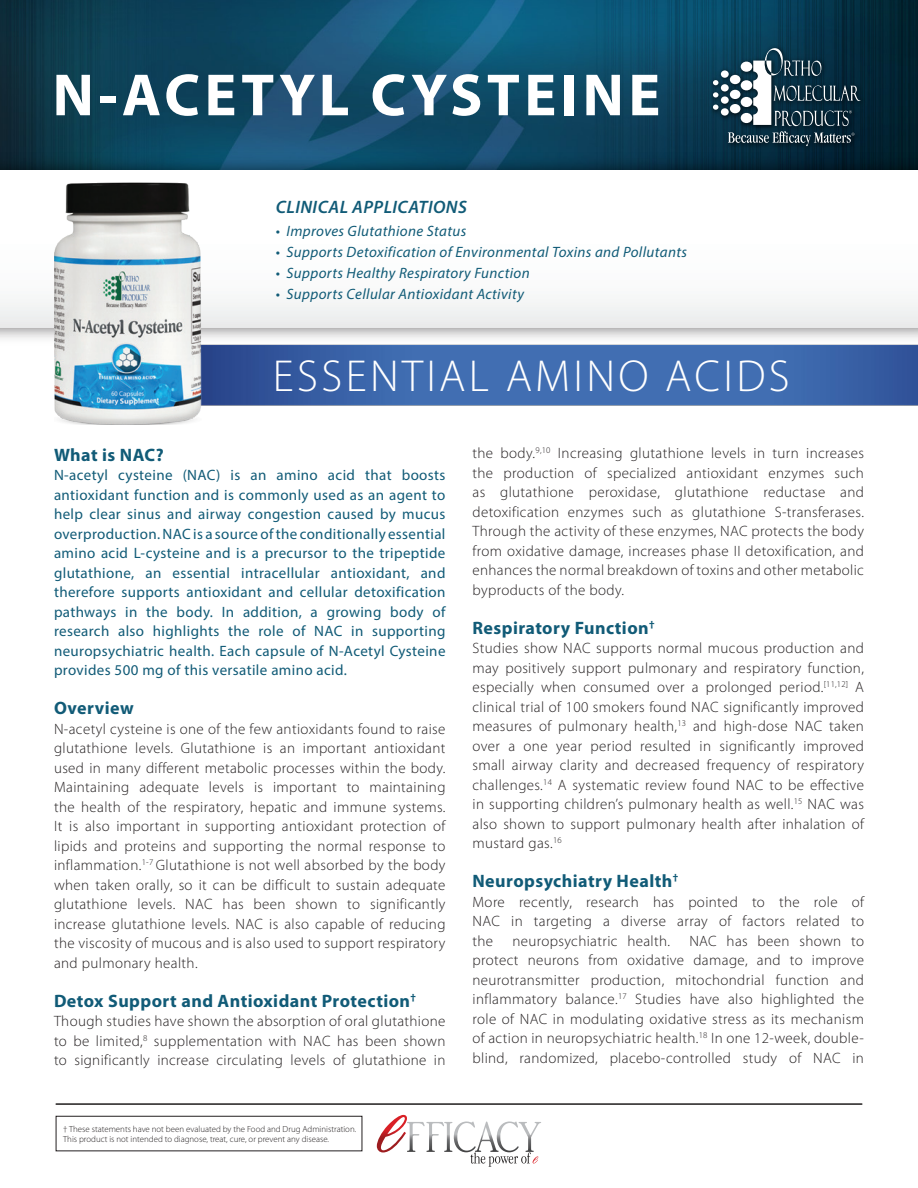
<style>
.page{position:relative;width:918px;height:1188px;background:#fff}
.page>*{position:absolute;margin:0;border:0;box-sizing:border-box;transform-origin:0 0}
.Indent_2{font:700 60px "Myriad Pro";letter-spacing:.075em;color:#fff}
.Indent_2-2{font:300 45px "Myriad Pro";letter-spacing:.075em;color:#fff}
.Indent_2-3{font:700 18px "Myriad Pro";letter-spacing:.025em;color:#115b77}
.Indent_2-4{font:italic 600 18px "Myriad Pro";letter-spacing:.025em;color:#115b77}
.Indent_2-5{font:300 15px/19.5px "Myriad Pro";letter-spacing:.025em;color:#231f20;text-align:justify}
.Indent_2-6{font:15px/19.5px "Myriad Pro";letter-spacing:.025em;color:#115b77;text-align:justify}
.Indent_2-7{font:italic 15px "Myriad Pro";letter-spacing:.025em;color:#115b77}
.t1{font:300 8.85px/10.6px "Myriad Pro";color:#231f20}
</style>
<div class="page">
<img style="left:0;top:0;width:918px;height:148px">
<img style="left:0;top:148px;width:918px;height:191px">
<div style="left:0;top:170px;width:918px;height:158px;background:#fff"></div>
<img style="left:708px;top:43px;width:160px;height:111px">
<div style="left:721px;top:70px;width:8px;height:8px;background:#fff;border-radius:50%"></div>
<div style="left:721px;top:84px;width:8px;height:8px;background:#fff;border-radius:50%"></div>
<div style="left:721px;top:96px;width:8px;height:8px;background:#fff;border-radius:50%"></div>
<div style="left:721px;top:108px;width:8px;height:8px;background:#fff;border-radius:50%"></div>
<svg style="left:713px;top:80px;width:5px;height:5px"></svg>
<svg style="left:713px;top:92px;width:5px;height:6px"></svg>
<svg style="left:713px;top:105px;width:5px;height:5px"></svg>
<svg style="left:728px;top:48px;width:133px;height:98px;background:#3a5664"></svg>
<svg style="left:377px;top:1115px;width:164px;height:52px"></svg>
<hr style="left:56px;top:1103px;width:806px;height:2px;background:#211e1e">
<img style="left:201px;top:307px;width:717px;height:99px">
<img style="left:54px;top:182px;width:147px;height:243px">
<div style="left:56px;top:1116px;width:306px;height:35px;border:1px solid #231f20"></div>
<p class="Indent_2" style="left:52px;top:56px;width:609px">N-ACETYL CYSTEINE</p>
<p class="Indent_2-4" style="left:276px;top:196px;width:193px">CLINICAL APPLICATIONS</p>
<p class="Indent_2-7" style="left:276px;top:222px;width:192px">• Improves Glutathione Status</p>
<p class="Indent_2-7" style="left:276px;top:243px;width:413px">• Supports Detoxification of Environmental Toxins and Pollutants</p>
<p class="Indent_2-7" style="left:276px;top:264px;width:256px">• Supports Healthy Respiratory Function</p>
<p class="Indent_2-7" style="left:276px;top:285px;width:250px">• Supports Cellular Antioxidant Activity</p>
<p class="Indent_2-2" style="left:273px;top:349px;width:519px">ESSENTIAL AMINO ACIDS</p>
<p class="Indent_2-3" style="left:54px;top:443px;width:111px">What is NAC?</p>
<p class="Indent_2-6" style="left:54px;top:465px;width:393px">N-acetyl cysteine (NAC) is an amino acid that boosts antioxidant function and is commonly used as an agent to help clear sinus and airway congestion caused by mucus overproduction. NAC is a source of the conditionally essential amino acid L-cysteine and is a precursor to the tripeptide glutathione, an essential intracellular antioxidant, and therefore supports antioxidant and cellular detoxification pathways in the body. In addition, a growing body of research also highlights the role of NAC in supporting neuropsychiatric health. Each capsule of N-Acetyl Cysteine provides 500 mg of this versatile amino acid.</p>
<p class="Indent_2-3" style="left:54px;top:696px;width:81px">Overview</p>
<p class="Indent_2-5" style="left:54px;top:719px;width:393px">N-acetyl cysteine is one of the few antioxidants found to raise glutathione levels. Glutathione is an important antioxidant used in many different metabolic processes within the body.<br>Maintaining adequate levels is important to maintaining the health of the respiratory, hepatic and immune systems.<br>It is also important in supporting antioxidant protection of lipids and proteins and supporting the normal response to inflammation.<sup>1-7</sup> Glutathione is not well absorbed by the body when taken orally, so it can be difficult to sustain adequate glutathione levels. NAC has been shown to significantly increase glutathione levels. NAC is also capable of reducing the viscosity of mucous and is also used to support respiratory and pulmonary health.</p>
<p class="Indent_2-3" style="left:54px;top:989px;width:364px">Detox Support and Antioxidant Protection<sup>†</sup></p>
<p class="Indent_2-5" style="left:54px;top:1011px;width:393px">Though studies have shown the absorption of oral glutathione to be limited,<sup>8</sup> supplementation with NAC has been shown to significantly increase circulating levels of glutathione in</p>
<p class="t1" style="left:63px;top:1123px;width:295px">† These statements have not been evaluated by the Food and Drug Administration.<br>This product is not intended to diagnose, treat, cure, or prevent any disease.</p>
<p class="Indent_2-5" style="left:472px;top:443px;width:393px">the body.<sup>9,10</sup> Increasing glutathione levels in turn increases the production of specialized antioxidant enzymes such as glutathione peroxidase, glutathione reductase and detoxification enzymes such as glutathione S-transferases.<br>Through the activity of these enzymes, NAC protects the body from oxidative damage, increases phase II detoxification, and enhances the normal breakdown of toxins and other metabolic byproducts of the body.</p>
<p class="Indent_2-3" style="left:472px;top:616px;width:184px">Respiratory Function<sup>†</sup></p>
<p class="Indent_2-5" style="left:472px;top:638px;width:393px">Studies show NAC supports normal mucous production and may positively support pulmonary and respiratory function, especially when consumed over a prolonged period.<sup>[11,12]</sup> A clinical trial of 100 smokers found NAC significantly improved measures of pulmonary health,<sup>13</sup> and high-dose NAC taken over a one year period resulted in significantly improved small airway clarity and decreased frequency of respiratory challenges.<sup>14</sup> A systematic review found NAC to be effective in supporting children’s pulmonary health as well.<sup>15</sup> NAC was also shown to support pulmonary health after inhalation of mustard gas.<sup>16</sup></p>
<p class="Indent_2-3" style="left:472px;top:870px;width:207px">Neuropsychiatry Health<sup>†</sup></p>
<p class="Indent_2-5" style="left:472px;top:892px;width:393px">More recently, research has pointed to the role of NAC in targeting a diverse array of factors related to the</p>
<p class="Indent_2-5" style="left:472px;top:931px;width:393px;text-indent:217px">NAC has been shown to protect neurons from oxidative damage, and to improve neurotransmitter production, mitochondrial function and inflammatory balance.<sup>17</sup> Studies have also highlighted the role of NAC in modulating oxidative stress as its mechanism of action in neuropsychiatric health.<sup>18</sup> In one 12-week, double&shy;blind, randomized, placebo-controlled study of NAC in</p>
<p class="Indent_2-5" style="left:512px;top:931px;width:159px">neuropsychiatric health.</p>
</div>
